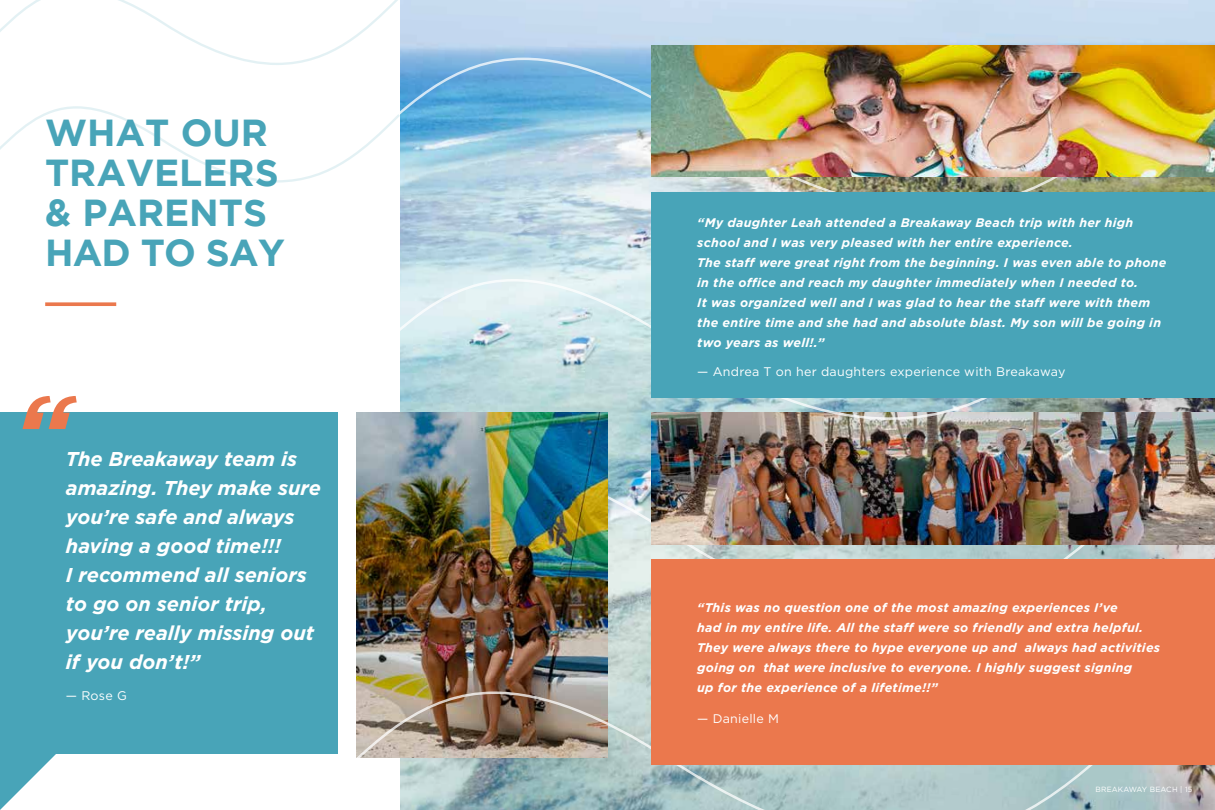
<style>
.page{position:relative;width:1215px;height:810px;background:#fff}
.page>*{position:absolute;margin:0;border:0;box-sizing:border-box;transform-origin:0 0}
.t1{font:700 37.5px/40px "Gotham";color:#48a4b8}
.t2{font:italic 700 20px/29px "Gotham";color:#fff}
.t3{font:italic 700 12.5px/20px "Gotham";letter-spacing:.02em;color:#fff}
.t4{font:12.5px "Gotham";letter-spacing:.02em;color:#fff}
.t5{font:7.5px "Gotham";letter-spacing:.02em;color:#fff}
</style>
<div class="page">
<img style="left:400px;top:0;width:815px;height:810px">
<svg style="left:337px;top:464px;width:816px;height:155px"></svg>
<img style="left:356px;top:421px;width:252px;height:269px">
<svg style="left:45px;top:302px;width:71px;height:4px"></svg>
<div style="left:0;top:412px;width:337px;height:342px;background:#48a4b8"></div>
<svg style="left:22px;top:396px;width:55px;height:33px"></svg>
<svg style="left:0;top:754px;width:56px;height:56px"></svg>
<img style="left:652px;top:412px;width:563px;height:132px">
<img style="left:356px;top:278px;width:764px;height:143px">
<svg style="left:337px;top:690px;width:816px;height:120px;background:#a9b6b2"></svg>
<img style="left:400px;top:56px;width:783px;height:156px">
<svg style="left:0;top:0;width:401px;height:66px"></svg>
<svg style="left:0;top:105px;width:401px;height:79px"></svg>
<div style="left:652px;top:192px;width:563px;height:206px;background:#48a4b8"></div>
<img style="left:652px;top:45px;width:563px;height:132px">
<div style="left:652px;top:560px;width:563px;height:205px;background:#eb784d"></div>
<h1 class="t1" style="left:45px;top:112px;width:241px">WHAT OUR<br>TRAVELERS &amp; PARENTS<br>HAD TO SAY</h1>
<h2 class="t2" style="left:66px;top:444px;width:257px">The Breakaway team is amazing. They make sure you’re safe and always having a good time!!!<br>I recommend all seniors to go on senior trip, you’re really missing out if you don’t!”</h2>
<p class="t4" style="left:66px;top:688px;width:62px">— Rose G</p>
<p class="t3" style="left:697px;top:213px;width:471px">“My daughter Leah attended a Breakaway Beach trip with her high school and I was very pleased with her entire experience.<br>The staff were great right from the beginning. I was even able to phone in the office and reach my daughter immediately when I needed to.<br>It was organized well and I was glad to hear the staff were with them the entire time and she had and absolute blast. My son will be going in two years as well!.”</p>
<p class="t4" style="left:697px;top:364px;width:370px">— Andrea T on her daughters experience with Breakaway</p>
<p class="t3" style="left:697px;top:598px;width:464px">“This was no question one of the most amazing experiences I’ve<br>had in my entire life. All the staff were so friendly and extra helpful.<br>They were always there to hype everyone up and always had activities going on that were inclusive to everyone. I highly suggest signing<br>up for the experience of a lifetime!!”</p>
<p class="t4" style="left:697px;top:711px;width:83px">— Danielle M</p>
<p class="t5" style="left:1096px;top:784px;width:98px">BREAKAWAY BEACH | 15</p>
</div>
